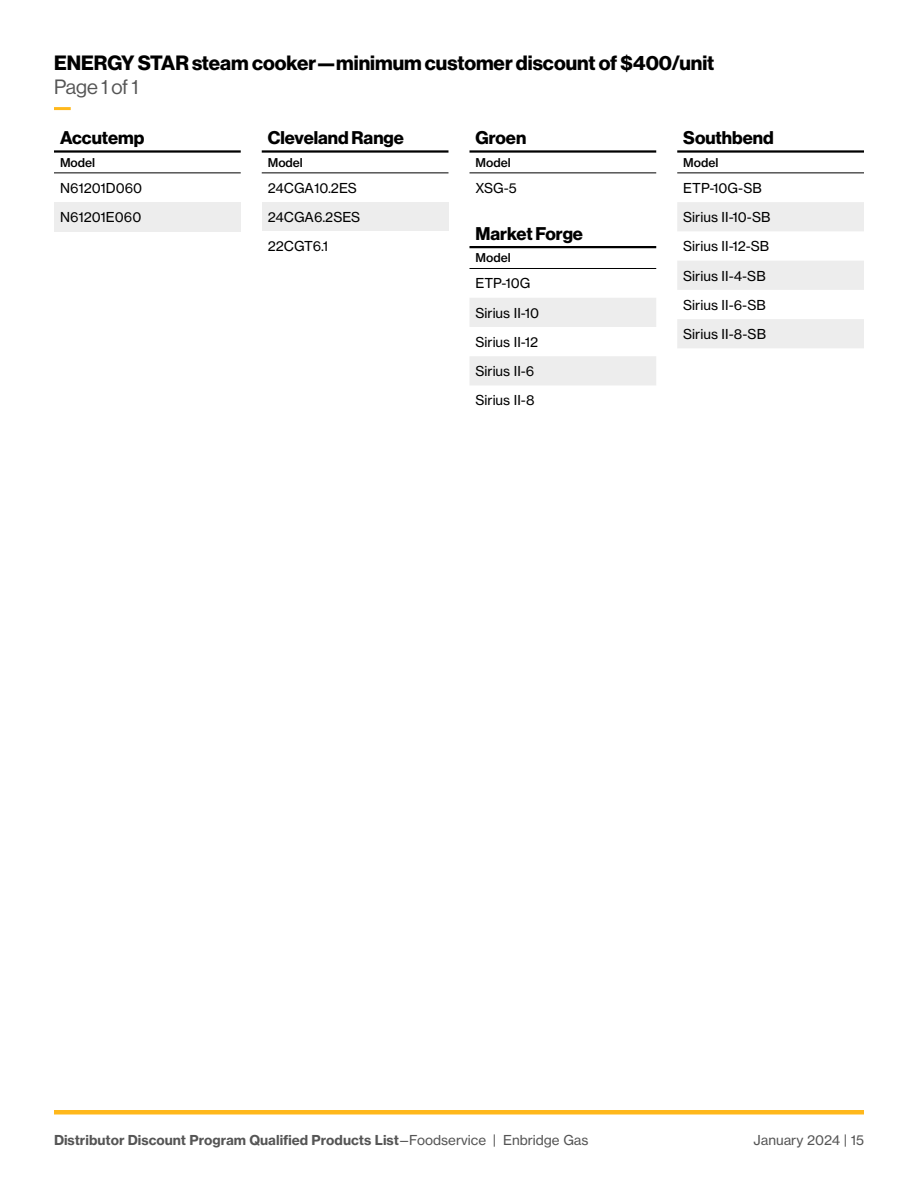
<style>
.page{position:relative;width:918px;height:1188px;background:#fff}
.page>*{position:absolute;margin:0;border:0;box-sizing:border-box;transform-origin:0 0}
.Header_Underlined_-_TagH2{font:20.25px/24px "N Haas Grotesk DS Std 75 Bd";color:#000}
.Table_Title_-_TagH3{font:18px "N Haas Grotesk DS Std 75 Bd";color:#000}
.Body{font:13.5px "N Haas Grotesk TX Std 55 Rg";color:#000}
.t1{font:13.5px "N Haas Grotesk TX Std 75 Bd";color:#555}
.t2{font:13.5px "N Haas Grotesk TX Std 55 Rg";color:#555}
.Column_Heads{font:12px "N Haas Grotesk TX Std 65 Md";color:#000}
.s1{font-family:"N Haas Grotesk DS Std 55 Rg";color:#555}
.s2{font-family:"N Haas Grotesk TX Std 55 Rg"}
</style>
<div class="page">
<hr style="left:54px;top:1110px;width:810px;height:4px;background:#ffb81c">
<hr style="left:54px;top:107px;width:17px;height:3px;background:#ffb81c">
<div style="left:54px;top:202px;width:187px;height:29px;background:#ededed"></div>
<hr style="left:54px;top:172px;width:187px;height:1px;background:#000">
<hr style="left:54px;top:150px;width:187px;height:3px;background:#000">
<div style="left:262px;top:202px;width:186px;height:29px;background:#ededed"></div>
<hr style="left:262px;top:150px;width:186px;height:3px;background:#000">
<hr style="left:262px;top:172px;width:186px;height:1px;background:#000">
<hr style="left:470px;top:172px;width:186px;height:1px;background:#000">
<hr style="left:470px;top:150px;width:186px;height:3px;background:#000">
<svg style="left:470px;top:298px;width:186px;height:87px"></svg>
<hr style="left:470px;top:268px;width:186px;height:1px;background:#000">
<hr style="left:470px;top:246px;width:186px;height:2px;background:#000">
<svg style="left:677px;top:202px;width:187px;height:146px"></svg>
<hr style="left:677px;top:172px;width:187px;height:1px;background:#000">
<hr style="left:677px;top:150px;width:187px;height:3px;background:#000">
<h2 class="Header_Underlined_-_TagH2" style="left:54px;top:51px;width:662px">ENERGY STAR steam cooker—minimum customer discount of $400/unit<br><span class="s1">Page 1 of 1</span></h2>
<h3 class="Table_Title_-_TagH3" style="left:60px;top:128px;width:86px">Accutemp</h3>
<p class="Column_Heads" style="left:60px;top:155px;width:37px">Model</p>
<p class="Body" style="left:60px;top:180px;width:84px">N61201D060</p>
<p class="Body" style="left:60px;top:209px;width:83px">N61201E060</p>
<h3 class="Table_Title_-_TagH3" style="left:268px;top:128px;width:138px">Cleveland Range</h3>
<p class="Column_Heads" style="left:268px;top:155px;width:37px">Model</p>
<p class="Body" style="left:268px;top:180px;width:91px">24CGA10.2ES</p>
<p class="Body" style="left:268px;top:209px;width:94px">24CGA6.2SES</p>
<p class="Body" style="left:268px;top:238px;width:62px">22CGT6.1</p>
<h3 class="Table_Title_-_TagH3" style="left:476px;top:128px;width:52px">Groen</h3>
<p class="Column_Heads" style="left:476px;top:155px;width:37px">Model</p>
<p class="Body" style="left:476px;top:180px;width:43px">XSG-5</p>
<h3 class="Table_Title_-_TagH3" style="left:476px;top:223px;width:109px">Market Forge</h3>
<p class="Column_Heads" style="left:476px;top:251px;width:37px">Model</p>
<p class="Body" style="left:476px;top:275px;width:56px">ETP-10G</p>
<p class="Body" style="left:476px;top:304px;width:65px">Sirius II-10</p>
<p class="Body" style="left:476px;top:334px;width:64px">Sirius II-12</p>
<p class="Body" style="left:476px;top:363px;width:60px">Sirius II-6</p>
<p class="Body" style="left:476px;top:392px;width:61px">Sirius II-8</p>
<h3 class="Table_Title_-_TagH3" style="left:683px;top:128px;width:92px">Southbend</h3>
<p class="Column_Heads" style="left:683px;top:155px;width:37px">Model</p>
<p class="Body" style="left:683px;top:180px;width:80px">ETP-10G-SB</p>
<p class="Body" style="left:683px;top:209px;width:89px">Sirius II-10-SB</p>
<p class="Body" style="left:683px;top:238px;width:88px">Sirius II-12-SB</p>
<p class="Body" style="left:683px;top:267px;width:84px">Sirius II-4-SB</p>
<p class="Body" style="left:683px;top:297px;width:84px">Sirius II-6-SB</p>
<p class="Body" style="left:683px;top:326px;width:84px">Sirius II-8-SB</p>
<p class="t1" style="left:54px;top:1131px;width:536px">Distributor Discount Program Qualified Products List<span class="s2">—Foodservice | Enbridge Gas</span></p>
<p class="t2" style="left:754px;top:1131px;width:112px">January 2024 | 15</p>
</div>
